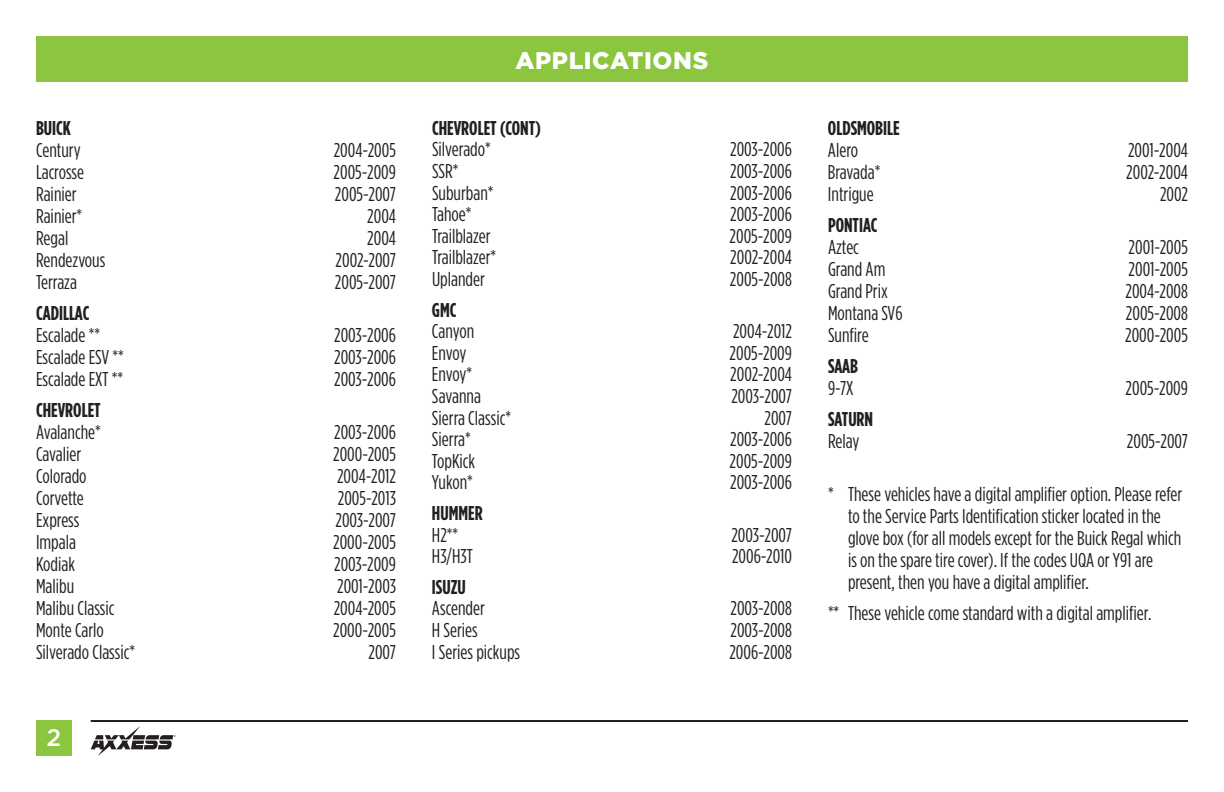
<style>
.page{position:relative;width:1224px;height:792px;background:#fff}
.page>*{position:absolute;margin:0;border:0;box-sizing:border-box;transform-origin:0 0}
.t1{font:900 24px "Gotham";letter-spacing:.025em;color:#fff}
.t2{font:500 24px "Gotham";color:#fff}
.t3{font:20px/22px "Gotham Condensed";color:#231f20}
.t4{font:700 20px "Gotham Condensed";color:#231f20}
</style>
<div class="page">
<div style="left:36px;top:36px;width:1152px;height:45px;background:#8bc63e"></div>
<div style="left:36px;top:720px;width:36px;height:36px;background:#8bc63e"></div>
<hr style="left:91px;top:720px;width:1097px;height:2px;background:#231f20">
<svg style="left:91px;top:726px;width:85px;height:30px"></svg>
<p class="t4" style="left:36px;top:117px;width:36px">BUICK</p>
<p class="t3" style="left:36px;top:139px;width:46px">Century</p>
<p class="t3" style="left:334px;top:139px;width:64px">2004-2005</p>
<p class="t3" style="left:36px;top:161px;width:50px">Lacrosse</p>
<p class="t3" style="left:334px;top:161px;width:64px">2005-2009</p>
<p class="t3" style="left:36px;top:183px;width:42px">Rainier</p>
<p class="t3" style="left:335px;top:183px;width:63px">2005-2007</p>
<p class="t3" style="left:36px;top:205px;width:48px">Rainier*</p>
<p class="t3" style="left:367px;top:205px;width:30px">2004</p>
<p class="t3" style="left:36px;top:227px;width:34px">Regal</p>
<p class="t3" style="left:367px;top:227px;width:30px">2004</p>
<p class="t3" style="left:36px;top:249px;width:71px">Rendezvous</p>
<p class="t3" style="left:336px;top:249px;width:62px">2002-2007</p>
<p class="t3" style="left:36px;top:271px;width:42px">Terraza</p>
<p class="t3" style="left:335px;top:271px;width:63px">2005-2007</p>
<p class="t4" style="left:36px;top:302px;width:55px">CADILLAC</p>
<p class="t3" style="left:36px;top:324px;width:66px">Escalade **</p>
<p class="t3" style="left:334px;top:324px;width:63px">2003-2006</p>
<p class="t3" style="left:36px;top:346px;width:89px">Escalade ESV **</p>
<p class="t3" style="left:334px;top:346px;width:63px">2003-2006</p>
<p class="t3" style="left:36px;top:368px;width:88px">Escalade EXT **</p>
<p class="t3" style="left:334px;top:368px;width:63px">2003-2006</p>
<p class="t4" style="left:36px;top:399px;width:66px">CHEVROLET</p>
<p class="t3" style="left:36px;top:421px;width:66px">Avalanche*</p>
<p class="t3" style="left:334px;top:421px;width:63px">2003-2006</p>
<p class="t3" style="left:36px;top:443px;width:47px">Cavalier</p>
<p class="t3" style="left:333px;top:443px;width:64px">2000-2005</p>
<p class="t3" style="left:36px;top:465px;width:52px">Colorado</p>
<p class="t3" style="left:337px;top:465px;width:60px">2004-2012</p>
<p class="t3" style="left:36px;top:487px;width:49px">Corvette</p>
<p class="t3" style="left:338px;top:487px;width:60px">2005-2013</p>
<p class="t3" style="left:36px;top:509px;width:45px">Express</p>
<p class="t3" style="left:335px;top:509px;width:62px">2003-2007</p>
<p class="t3" style="left:36px;top:531px;width:41px">Impala</p>
<p class="t3" style="left:333px;top:531px;width:64px">2000-2005</p>
<p class="t3" style="left:36px;top:553px;width:41px">Kodiak</p>
<p class="t3" style="left:334px;top:553px;width:63px">2003-2009</p>
<p class="t3" style="left:36px;top:575px;width:40px">Malibu</p>
<p class="t3" style="left:337px;top:575px;width:60px">2001-2003</p>
<p class="t3" style="left:36px;top:597px;width:80px">Malibu Classic</p>
<p class="t3" style="left:334px;top:597px;width:64px">2004-2005</p>
<p class="t3" style="left:36px;top:619px;width:69px">Monte Carlo</p>
<p class="t3" style="left:333px;top:619px;width:64px">2000-2005</p>
<p class="t3" style="left:36px;top:641px;width:101px">Silverado Classic*</p>
<p class="t3" style="left:368px;top:641px;width:29px">2007</p>
<p class="t2" style="left:47px;top:724px;width:16px">2</p>
<p class="t1" style="left:515px;top:46px;width:195px">APPLICATIONS</p>
<p class="t4" style="left:432px;top:117px;width:111px">CHEVROLET (CONT)</p>
<p class="t3" style="left:432px;top:138px;width:60px">Silverado*</p>
<p class="t3" style="left:730px;top:138px;width:63px">2003-2006</p>
<p class="t3" style="left:432px;top:160px;width:28px">SSR*</p>
<p class="t3" style="left:730px;top:160px;width:63px">2003-2006</p>
<p class="t3" style="left:432px;top:181px;width:63px">Suburban*</p>
<p class="t3" style="left:730px;top:181px;width:63px">2003-2006</p>
<p class="t3" style="left:432px;top:203px;width:41px">Tahoe*</p>
<p class="t3" style="left:730px;top:203px;width:63px">2003-2006</p>
<p class="t3" style="left:432px;top:225px;width:60px">Trailblazer</p>
<p class="t3" style="left:730px;top:225px;width:64px">2005-2009</p>
<p class="t3" style="left:432px;top:246px;width:66px">Trailblazer*</p>
<p class="t3" style="left:730px;top:246px;width:63px">2002-2004</p>
<p class="t3" style="left:432px;top:268px;width:54px">Uplander</p>
<p class="t3" style="left:730px;top:268px;width:64px">2005-2008</p>
<p class="t4" style="left:432px;top:298px;width:26px">GMC</p>
<p class="t3" style="left:432px;top:320px;width:44px">Canyon</p>
<p class="t3" style="left:733px;top:320px;width:60px">2004-2012</p>
<p class="t3" style="left:432px;top:342px;width:36px">Envoy</p>
<p class="t3" style="left:730px;top:342px;width:64px">2005-2009</p>
<p class="t3" style="left:432px;top:363px;width:42px">Envoy*</p>
<p class="t3" style="left:730px;top:363px;width:63px">2002-2004</p>
<p class="t3" style="left:432px;top:385px;width:50px">Savanna</p>
<p class="t3" style="left:731px;top:385px;width:62px">2003-2007</p>
<p class="t3" style="left:432px;top:406px;width:81px">Sierra Classic*</p>
<p class="t3" style="left:764px;top:406px;width:29px">2007</p>
<p class="t3" style="left:432px;top:428px;width:40px">Sierra*</p>
<p class="t3" style="left:730px;top:428px;width:63px">2003-2006</p>
<p class="t3" style="left:432px;top:450px;width:45px">TopKick</p>
<p class="t3" style="left:730px;top:450px;width:64px">2005-2009</p>
<p class="t3" style="left:432px;top:471px;width:42px">Yukon*</p>
<p class="t3" style="left:730px;top:471px;width:63px">2003-2006</p>
<p class="t4" style="left:432px;top:502px;width:52px">HUMMER</p>
<p class="t3" style="left:432px;top:523px;width:28px">H2**</p>
<p class="t3" style="left:731px;top:523px;width:62px">2003-2007</p>
<p class="t3" style="left:432px;top:545px;width:42px">H3/H3T</p>
<p class="t3" style="left:732px;top:545px;width:61px">2006-2010</p>
<p class="t4" style="left:432px;top:576px;width:35px">ISUZU</p>
<p class="t3" style="left:432px;top:597px;width:54px">Ascender</p>
<p class="t3" style="left:730px;top:597px;width:63px">2003-2008</p>
<p class="t3" style="left:432px;top:619px;width:47px">H Series</p>
<p class="t3" style="left:730px;top:619px;width:63px">2003-2008</p>
<p class="t3" style="left:432px;top:640px;width:90px">I Series pickups</p>
<p class="t3" style="left:729px;top:640px;width:64px">2006-2008</p>
<p class="t4" style="left:828px;top:117px;width:73px">OLDSMOBILE</p>
<p class="t3" style="left:828px;top:139px;width:32px">Alero</p>
<p class="t3" style="left:1128px;top:139px;width:61px">2001-2004</p>
<p class="t3" style="left:828px;top:161px;width:54px">Bravada*</p>
<p class="t3" style="left:1126px;top:161px;width:63px">2002-2004</p>
<p class="t3" style="left:828px;top:183px;width:47px">Intrigue</p>
<p class="t3" style="left:1160px;top:183px;width:29px">2002</p>
<p class="t4" style="left:828px;top:214px;width:51px">PONTIAC</p>
<p class="t3" style="left:828px;top:236px;width:32px">Aztec</p>
<p class="t3" style="left:1129px;top:236px;width:61px">2001-2005</p>
<p class="t3" style="left:828px;top:258px;width:59px">Grand Am</p>
<p class="t3" style="left:1129px;top:258px;width:61px">2001-2005</p>
<p class="t3" style="left:828px;top:280px;width:61px">Grand Prix</p>
<p class="t3" style="left:1125px;top:280px;width:64px">2004-2008</p>
<p class="t3" style="left:828px;top:302px;width:76px">Montana SV6</p>
<p class="t3" style="left:1126px;top:302px;width:64px">2005-2008</p>
<p class="t3" style="left:828px;top:324px;width:42px">Sunfire</p>
<p class="t3" style="left:1125px;top:324px;width:64px">2000-2005</p>
<p class="t4" style="left:828px;top:355px;width:32px">SAAB</p>
<p class="t3" style="left:828px;top:377px;width:27px">9-7X</p>
<p class="t3" style="left:1126px;top:377px;width:64px">2005-2009</p>
<p class="t4" style="left:828px;top:408px;width:47px">SATURN</p>
<p class="t3" style="left:828px;top:430px;width:33px">Relay</p>
<p class="t3" style="left:1127px;top:430px;width:63px">2005-2007</p>
<p class="t3" style="left:848px;top:483px;width:336px;text-indent:-20px">* These vehicles have a digital amplifier option. Please refer to the Service Parts Identification sticker located in the glove box (for all models except for the Buick Regal which is on the spare tire cover). If the codes UQA or Y91 are present, then you have a digital amplifier.</p>
<p class="t3" style="left:828px;top:602px;width:325px">** These vehicle come standard with a digital amplifier.</p>
</div>
